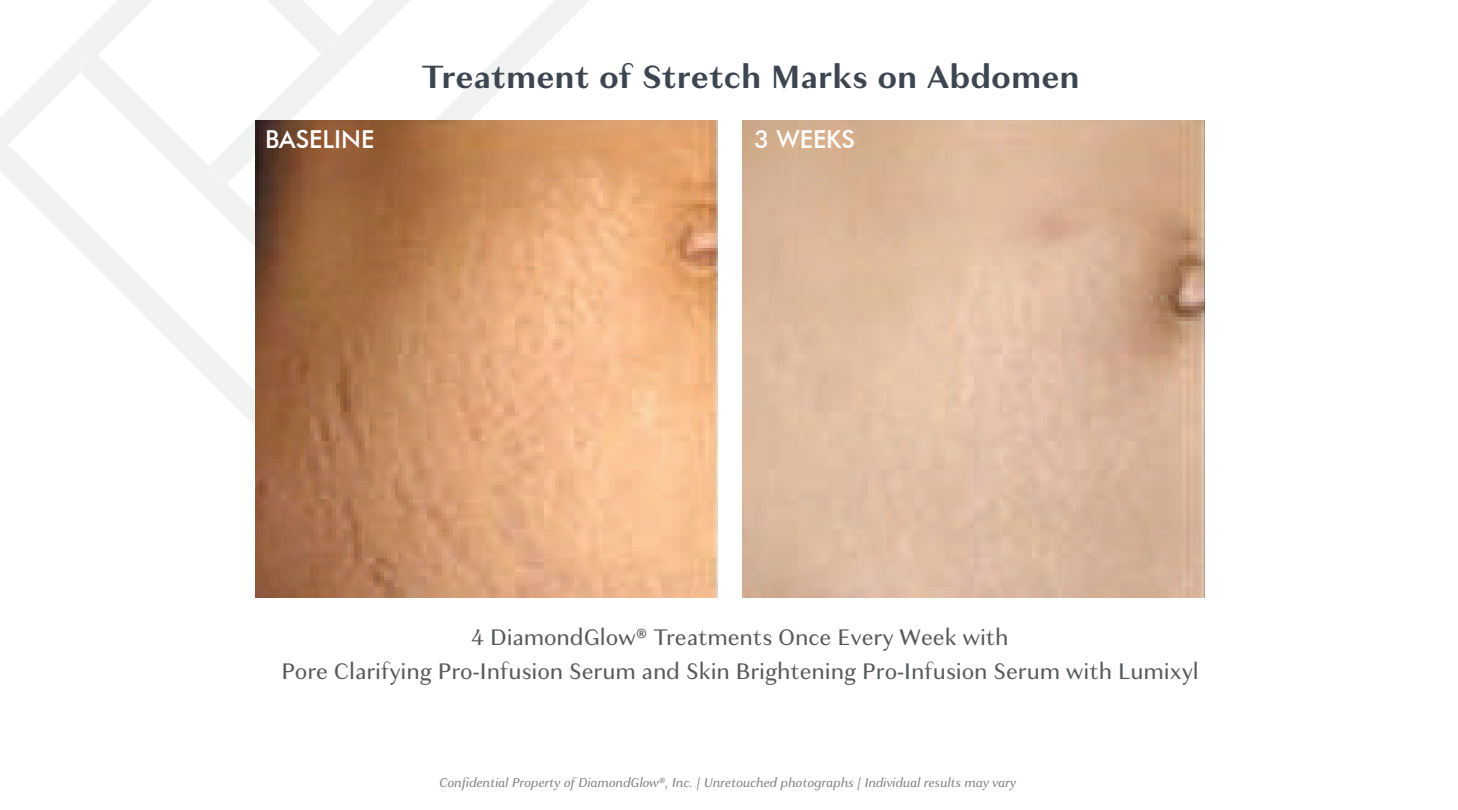
<style>
.page{position:relative;width:1458px;height:810px;background:#fff}
.page>*{position:absolute;margin:0;border:0;box-sizing:border-box;transform-origin:0 0}
.t1{font:700 33.75px "Granville";color:#3c4550}
.t2{font:500 24.75px "Futura BT";color:#fff}
.t3{font:23.62px/33.8px "Granville";letter-spacing:-.005em;color:#565a5c;text-align:center}
.t4{font:italic 13.5px "Granville";letter-spacing:-.01em;color:#808080}
</style>
<div class="page">
<svg style="left:0;top:0;width:152px;height:145px"></svg>
<svg style="left:268px;top:0;width:31px;height:31px"></svg>
<svg style="left:299px;top:0;width:290px;height:120px"></svg>
<svg style="left:0;top:145px;width:255px;height:281px"></svg>
<svg style="left:80px;top:54px;width:310px;height:311px"></svg>
<img style="left:255px;top:120px;width:462px;height:477px">
<img style="left:743px;top:120px;width:462px;height:477px">
<h1 class="t1" style="left:421px;top:54px;width:660px">Treatment of Stretch Marks on Abdomen</h1>
<p class="t2" style="left:265px;top:124px;width:111px">BASELINE</p>
<p class="t2" style="left:754px;top:124px;width:102px">3 WEEKS</p>
<p class="t3" style="left:281px;top:621px;width:919px">4 DiamondGlow® Treatments Once Every Week with<br>Pore Clarifying Pro-Infusion Serum and Skin Brightening Pro-Infusion Serum with Lumixyl</p>
<p class="t4" style="left:439px;top:774px;width:578px">Confidential Property of DiamondGlow®, Inc. | Unretouched photographs | Individual results may vary</p>
</div>
